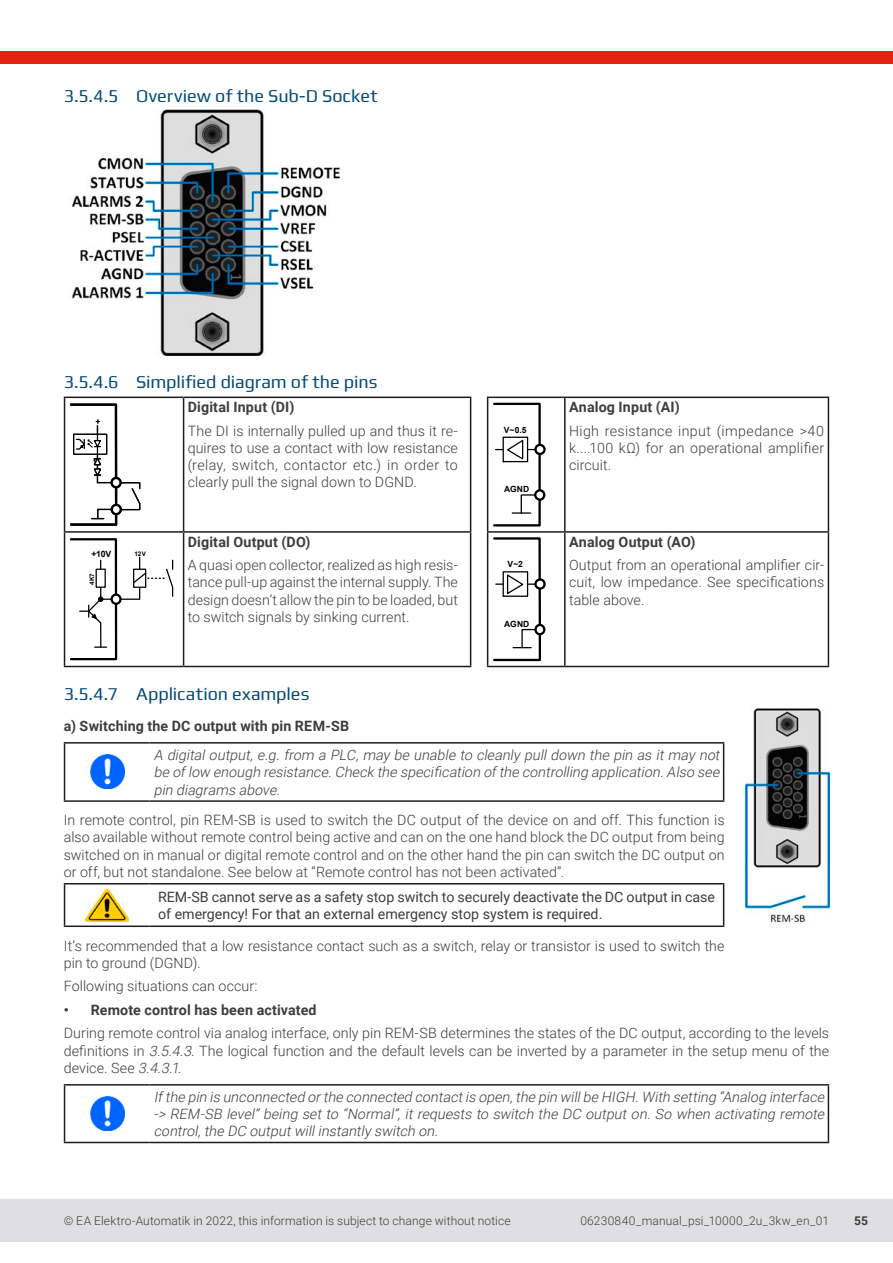
<style>
.page{position:relative;width:893px;height:1263px;background:#fff}
.page>*{position:absolute;margin:0;border:0;box-sizing:border-box;transform-origin:0 0}
.t1{font:18px "Play";letter-spacing:-.005em;color:#034a77}
.t2{font:300 14.25px/17.1px "Roboto";letter-spacing:.005em;color:#3d3d3c;text-align:justify}
.t3{font:italic 300 14.25px/17.4px "Roboto";color:#3d3d3c;text-align:justify}
.t4{font:14.25px/17.1px "Roboto";color:#3d3d3c}
.t5{font:700 14.25px "Roboto";letter-spacing:.01em;color:#3d3d3c}
.t6{font:300 12px "Roboto";letter-spacing:.01em;color:#3d3d3c}
.t7{font:700 12px "Roboto";color:#3d3d3c}
.t8{font:700 8.7px "Arial";color:#000}
.t9{font:700 8.7px "Calibri";color:#000}
.t10{font:700 8.55px "Arial";letter-spacing:-.01em;color:#000}
.t11{font:700 6.3px "Arial";letter-spacing:-.015em;color:#000}
.s1{font-style:italic}
</style>
<div class="page">
<div style="left:0;top:1199px;width:893px;height:43px;background:#dfdfe1"></div>
<div style="left:0;top:51px;width:893px;height:13px;background:#e42413"></div>
<img style="left:71px;top:109px;width:270px;height:247px">
<hr style="left:64px;top:397px;width:120px;height:1px;background:#1d1d1b">
<hr style="left:64px;top:398px;width:1px;height:133px;background:#1d1d1b">
<hr style="left:184px;top:397px;width:287px;height:1px;background:#1d1d1b">
<hr style="left:183px;top:398px;width:1px;height:133px;background:#1d1d1b">
<hr style="left:470px;top:398px;width:1px;height:133px;background:#1d1d1b">
<hr style="left:487px;top:397px;width:78px;height:1px;background:#1d1d1b">
<hr style="left:487px;top:398px;width:1px;height:133px;background:#1d1d1b">
<hr style="left:565px;top:397px;width:264px;height:1px;background:#1d1d1b">
<hr style="left:564px;top:398px;width:2px;height:133px;background:#1d1d1b">
<hr style="left:828px;top:398px;width:1px;height:133px;background:#1d1d1b">
<hr style="left:64px;top:531px;width:120px;height:2px;background:#1d1d1b">
<hr style="left:64px;top:533px;width:1px;height:133px;background:#1d1d1b">
<hr style="left:184px;top:531px;width:287px;height:2px;background:#1d1d1b">
<hr style="left:183px;top:533px;width:1px;height:133px;background:#1d1d1b">
<hr style="left:470px;top:533px;width:1px;height:133px;background:#1d1d1b">
<hr style="left:487px;top:531px;width:78px;height:2px;background:#1d1d1b">
<hr style="left:487px;top:533px;width:1px;height:133px;background:#1d1d1b">
<hr style="left:565px;top:531px;width:264px;height:2px;background:#1d1d1b">
<hr style="left:564px;top:533px;width:2px;height:133px;background:#1d1d1b">
<hr style="left:828px;top:533px;width:1px;height:133px;background:#1d1d1b">
<hr style="left:64px;top:666px;width:120px;height:1px;background:#1d1d1b">
<hr style="left:184px;top:666px;width:287px;height:1px;background:#1d1d1b">
<hr style="left:487px;top:666px;width:78px;height:1px;background:#1d1d1b">
<hr style="left:565px;top:666px;width:264px;height:1px;background:#1d1d1b">
<div style="left:70px;top:403px;width:47px;height:123px;border:2px solid #000"></div>
<div style="left:73px;top:434px;width:34px;height:21px;border:1px solid #000"></div>
<hr style="left:97px;top:426px;width:1px;height:57px;background:#000">
<svg style="left:75px;top:438px;width:26px;height:12px"></svg>
<svg style="left:92px;top:456px;width:49px;height:64px"></svg>
<div style="left:503px;top:437px;width:25px;height:25px;border:1px solid #000"></div>
<div style="left:493px;top:403px;width:48px;height:123px;border:2px solid #000"></div>
<div style="left:535px;top:445px;width:9px;height:9px;background:#fff;border-radius:50%"></div>
<div style="left:534px;top:444px;width:12px;height:11px;border:2px solid #000;border-radius:50%"></div>
<svg style="left:496px;top:438px;width:44px;height:24px"></svg>
<div style="left:535px;top:490px;width:9px;height:10px;background:#fff;border-radius:50%"></div>
<div style="left:534px;top:489px;width:11px;height:12px;border:2px solid #000;border-radius:50%"></div>
<svg style="left:512px;top:494px;width:24px;height:20px"></svg>
<div style="left:70px;top:538px;width:47px;height:122px;border:2px solid #000"></div>
<svg style="left:80px;top:557px;width:94px;height:91px"></svg>
<div style="left:503px;top:571px;width:25px;height:26px;border:1px solid #000"></div>
<div style="left:493px;top:537px;width:48px;height:124px;border:2px solid #000"></div>
<div style="left:534px;top:578px;width:12px;height:12px;border:2px solid #000;border-radius:50%"></div>
<svg style="left:496px;top:573px;width:44px;height:24px"></svg>
<div style="left:535px;top:625px;width:9px;height:9px;background:#fff;border-radius:50%"></div>
<div style="left:534px;top:624px;width:11px;height:11px;border:2px solid #000;border-radius:50%"></div>
<svg style="left:513px;top:628px;width:24px;height:21px"></svg>
<hr style="left:64px;top:744px;width:1px;height:56px;background:#1d1d1b">
<hr style="left:723px;top:744px;width:1px;height:56px;background:#1d1d1b">
<hr style="left:64px;top:742px;width:86px;height:2px;background:#1d1d1b">
<hr style="left:150px;top:742px;width:574px;height:2px;background:#1d1d1b">
<hr style="left:64px;top:800px;width:86px;height:2px;background:#1d1d1b">
<hr style="left:150px;top:800px;width:574px;height:2px;background:#1d1d1b">
<img style="left:90px;top:755px;width:34px;height:34px">
<hr style="left:64px;top:884px;width:1px;height:41px;background:#1d1d1b">
<hr style="left:723px;top:884px;width:1px;height:41px;background:#1d1d1b">
<hr style="left:64px;top:883px;width:86px;height:1px;background:#1d1d1b">
<hr style="left:150px;top:883px;width:574px;height:1px;background:#1d1d1b">
<hr style="left:64px;top:925px;width:86px;height:2px;background:#1d1d1b">
<hr style="left:150px;top:925px;width:574px;height:2px;background:#1d1d1b">
<img style="left:86px;top:889px;width:42px;height:32px">
<img style="left:745px;top:708px;width:84px;height:215px">
<hr style="left:64px;top:1085px;width:1px;height:57px;background:#1d1d1b">
<hr style="left:828px;top:1085px;width:1px;height:57px;background:#1d1d1b">
<hr style="left:64px;top:1084px;width:86px;height:1px;background:#1d1d1b">
<hr style="left:150px;top:1084px;width:679px;height:1px;background:#1d1d1b">
<hr style="left:64px;top:1142px;width:86px;height:1px;background:#1d1d1b">
<hr style="left:150px;top:1142px;width:679px;height:1px;background:#1d1d1b">
<img style="left:90px;top:1097px;width:34px;height:34px">
<p class="t1" style="left:64px;top:83px;width:315px">3.5.4.5 Overview of the Sub-D Socket</p>
<p class="t1" style="left:64px;top:369px;width:315px">3.5.4.6 Simplified diagram of the pins</p>
<p class="t9" style="left:96px;top:415px;width:6px">+</p>
<p class="t5" style="left:188px;top:397px;width:108px">Digital Input (DI)</p>
<p class="t2" style="left:188px;top:422px;width:271px">The DI is internally pulled up and thus it re&shy;quires to use a contact with low resistance (relay, switch, contactor etc.) in order to clearly pull the signal down to DGND.</p>
<p class="t10" style="left:504px;top:424px;width:24px">V~0.5</p>
<p class="t10" style="left:504px;top:483px;width:26px">AGND</p>
<p class="t8" style="left:91px;top:548px;width:22px">+10V</p>
<p class="t11" style="left:135px;top:549px;width:13px">12V</p>
<p class="t11" style="left:88px;top:584px;width:13px;rotate:-90deg">4K7</p>
<p class="t5" style="left:188px;top:532px;width:124px">Digital Output (DO)</p>
<p class="t2" style="left:188px;top:556px;width:272px">A quasi open collector, realized as high resis&shy;tance pull-up against the internal supply. The design doesn’t allow the pin to be loaded, but to switch signals by sinking current.</p>
<p class="t10" style="left:508px;top:558px;width:17px">V~2</p>
<p class="t10" style="left:504px;top:618px;width:26px">AGND</p>
<p class="t5" style="left:569px;top:397px;width:112px">Analog Input (AI)</p>
<p class="t2" style="left:569px;top:422px;width:257px">High resistance input (impedance &gt;40 k....100 kΩ) for an operational amplifier circuit.</p>
<p class="t5" style="left:569px;top:532px;width:128px">Analog Output (AO)</p>
<p class="t2" style="left:569px;top:556px;width:257px">Output from an operational amplifier cir&shy;cuit, low impedance. See specifications table above.</p>
<p class="t1" style="left:64px;top:681px;width:247px">3.5.4.7 Application examples</p>
<p class="t5" style="left:64px;top:716px;width:287px">a) Switching the DC output with pin REM-SB</p>
<p class="t3" style="left:154px;top:746px;width:570px">A digital output, e.g. from a PLC, may be unable to cleanly pull down the pin as it may not be oflow enough resistance.Check the specification ofthe controlling application.Also see pin diagrams above.</p>
<p class="t2" style="left:64px;top:811px;width:662px">In remote control, pin REM-SB is used to switch the DC output of the device on and off. This function is also available without remote control being active and can on the one hand block the DC output from being switched on in manual or digital remote control and on the other hand the pin can switch the DC output on or off, but not standalone. See below at “Remote control has not been activated”.</p>
<p class="t4" style="left:158px;top:888px;width:559px">REM-SB cannot serve as a safety stop switch to securely deactivate the DC output in case of emergency! For that an external emergency stop system is required.</p>
<p class="t2" style="left:64px;top:936px;width:662px">It’s recommended that a low resistance contact such as a switch, relay or transistor is used to switch the pin to ground (DGND).</p>
<p class="t2" style="left:64px;top:977px;width:195px">Following situations can occur:</p>
<p class="t5" style="left:64px;top:999px;width:254px">• Remote control has been activated</p>
<p class="t2" style="left:64px;top:1023px;width:767px;line-height:17.7px">During remote control via analog interface, only pin REM-SB determines the states of the DC output, according to the levels definitions in <span class="s1">3.5.4.3</span>. The logical function and the default levels can be inverted by a parameter in the setup menu of the device. See <span class="s1">3.4.3.1</span>.</p>
<p class="t3" style="left:154px;top:1088px;width:675px">Ifthe pin is unconnected orthe connected contactis open,the pin willbe HIGH.With setting “Analog interface -&gt; REM-SB level” being set to “Normal”, it requests to switch the DC output on. So when activating remote control,the DC outputwillinstantly switch on.</p>
<p class="t6" style="left:64px;top:1212px;width:448px">© EA Elektro-Automatik in 2022, this information is subject to change without notice</p>
<p class="t6" style="left:580px;top:1212px;width:250px">06230840_manual_psi_10000_2u_3kw_en_01</p>
<p class="t7" style="left:854px;top:1212px;width:15px">55</p>
</div>
